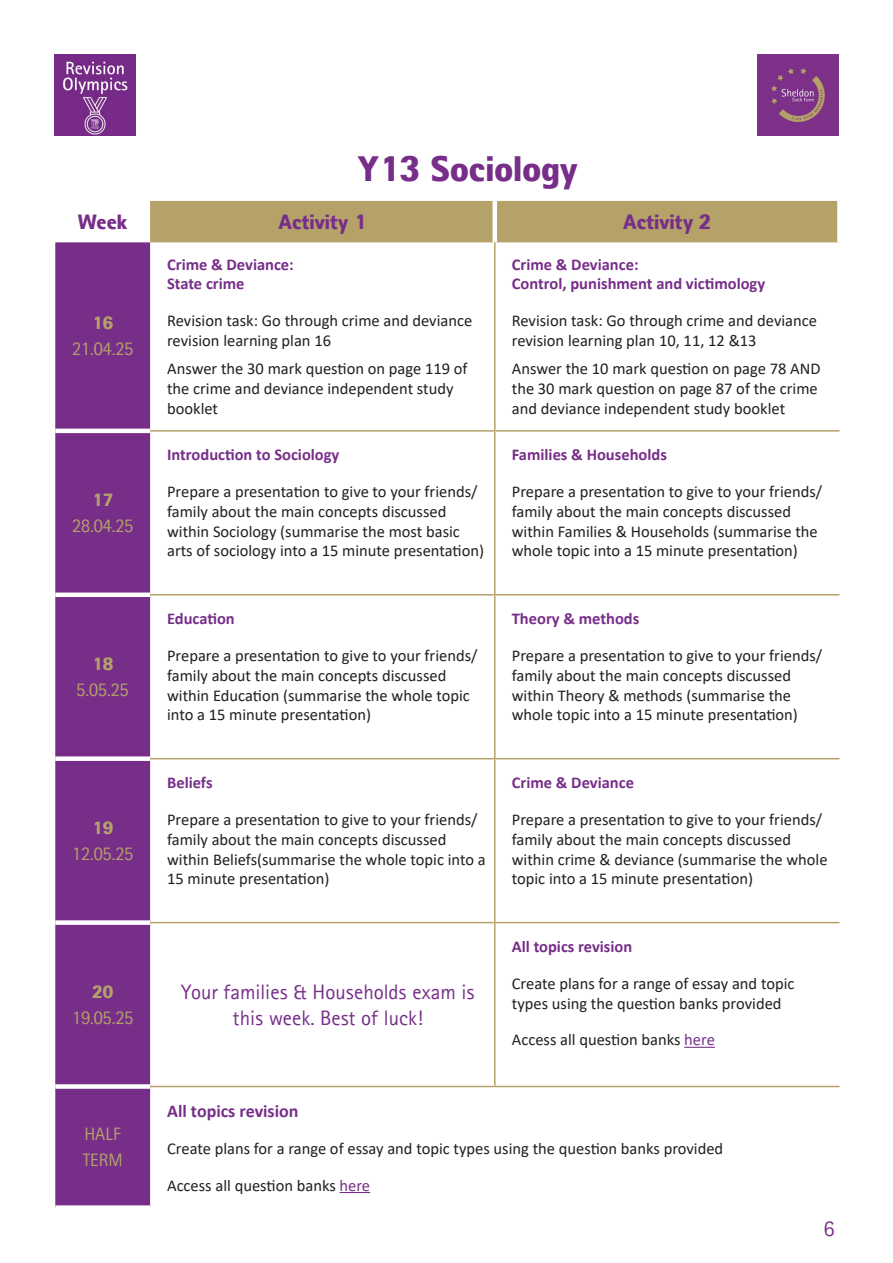
<style>
.page{position:relative;width:893px;height:1263px;background:#fff}
.page>*{position:absolute;margin:0;border:0;box-sizing:border-box;transform-origin:0 0}
.t1{font:900 36px "Rotis II Sans Pro";color:#772e89}
.basic_body{font:21px/25.2px "Rotis II Sans Pro";color:#772e89;text-align:center}
.t2{font:900 21px "Rotis II Sans Pro";color:#772e89}
.t3{font:18px "Rotis II Sans Pro";color:#b5a269}
.basic_body-2{font:700 18px "Calibri";color:#772e89}
.t4{font:900 18px "Rotis II Sans Pro";color:#b5a269}
.basic_body-3{font:16.5px/19.8px "Calibri";color:#231f20}
.basic_body-4{font:700 16.5px "Calibri";color:#772e89}
.s1{color:#772e89}
</style>
<div class="page">
<img style="left:54px;top:54px;width:81px;height:81px">
<img style="left:758px;top:54px;width:81px;height:81px">
<div style="left:150px;top:201px;width:687px;height:41px;background:#b5a269"></div>
<div style="left:55px;top:242px;width:95px;height:963px;background:#772e89"></div>
<hr style="left:493px;top:201px;width:4px;height:41px;background:#fff">
<hr style="left:494px;top:242px;width:2px;height:188px;background:#b5a269">
<hr style="left:494px;top:432px;width:2px;height:162px;background:#b5a269">
<hr style="left:494px;top:595px;width:2px;height:163px;background:#b5a269">
<hr style="left:494px;top:759px;width:2px;height:163px;background:#b5a269">
<hr style="left:494px;top:923px;width:2px;height:163px;background:#b5a269">
<hr style="left:55px;top:429px;width:95px;height:4px;background:#fff">
<div style="left:55px;top:592px;width:95px;height:5px;background:#fff"></div>
<div style="left:55px;top:756px;width:95px;height:5px;background:#fff"></div>
<div style="left:55px;top:920px;width:95px;height:5px;background:#fff"></div>
<div style="left:55px;top:1084px;width:95px;height:5px;background:#fff"></div>
<hr style="left:150px;top:430px;width:345px;height:2px;background:#b5a269">
<hr style="left:495px;top:430px;width:344px;height:2px;background:#b5a269">
<hr style="left:150px;top:594px;width:345px;height:1px;background:#b5a269">
<hr style="left:495px;top:594px;width:344px;height:1px;background:#b5a269">
<hr style="left:150px;top:758px;width:345px;height:1px;background:#b5a269">
<hr style="left:495px;top:758px;width:344px;height:1px;background:#b5a269">
<hr style="left:150px;top:922px;width:345px;height:1px;background:#b5a269">
<hr style="left:495px;top:922px;width:344px;height:1px;background:#b5a269">
<hr style="left:150px;top:1086px;width:345px;height:1px;background:#b5a269">
<hr style="left:495px;top:1086px;width:344px;height:1px;background:#b5a269">
<hr style="left:684px;top:1047px;width:31px;height:1px;background:#772e89">
<hr style="left:340px;top:1192px;width:30px;height:1px;background:#772e89">
<p class="t1" style="left:358px;top:147px;width:221px">Y13 Sociology</p>
<p class="t2" style="left:78px;top:210px;width:51px">Week</p>
<p class="t2" style="left:278px;top:210px;width:90px">Activity 1</p>
<p class="t2" style="left:623px;top:210px;width:90px">Activity 2</p>
<p class="t4" style="left:92px;top:312px;width:23px">16</p>
<p class="t3" style="left:72px;top:339px;width:63px">21.04.25</p>
<p class="t4" style="left:92px;top:490px;width:23px">17</p>
<p class="t3" style="left:72px;top:516px;width:63px">28.04.25</p>
<p class="t4" style="left:92px;top:653px;width:23px">18</p>
<p class="t3" style="left:77px;top:680px;width:54px">5.05.25</p>
<p class="t4" style="left:92px;top:817px;width:23px">19</p>
<p class="t3" style="left:72px;top:844px;width:63px">12.05.25</p>
<p class="t4" style="left:92px;top:981px;width:23px">20</p>
<p class="t3" style="left:72px;top:1008px;width:63px">19.05.25</p>
<p class="t3" style="left:84px;top:1124px;width:38px">HALF</p>
<p class="t3" style="left:83px;top:1150px;width:42px">TERM</p>
<p class="basic_body-4" style="left:167px;top:252px;width:128px">Crime &amp; Deviance:</p>
<p class="basic_body-4" style="left:167px;top:272px;width:79px">State crime</p>
<p class="basic_body-3" style="left:167px;top:310px;width:307px">Revision task: Go through crime and deviance revision learning plan 16</p>
<p class="basic_body-3" style="left:167px;top:358px;width:302px">Answer the 30 mark question on page 119 of the crime and deviance independent study booklet</p>
<p class="basic_body-4" style="left:167px;top:443px;width:174px">Introduction to Sociology</p>
<p class="basic_body-3" style="left:167px;top:481px;width:318px">Prepare a presentation to give to your friends/ family about the main concepts discussed within Sociology (summarise the most basic arts of sociology into a 15 minute presentation)</p>
<p class="basic_body-4" style="left:167px;top:607px;width:69px">Education</p>
<p class="basic_body-3" style="left:167px;top:645px;width:312px">Prepare a presentation to give to your friends/ family about the main concepts discussed within Education (summarise the whole topic into a 15 minute presentation)</p>
<p class="basic_body-4" style="left:167px;top:771px;width:47px">Beliefs</p>
<p class="basic_body-3" style="left:167px;top:809px;width:320px">Prepare a presentation to give to your friends/ family about the main concepts discussed within Beliefs(summarise the whole topic into a 15 minute presentation)</p>
<p class="basic_body" style="left:181px;top:980px;width:296px">Your families &amp; Households exam is this week. Best of luck!</p>
<p class="basic_body-4" style="left:512px;top:252px;width:128px">Crime &amp; Deviance:</p>
<p class="basic_body-4" style="left:512px;top:272px;width:255px">Control, punishment and victimology</p>
<p class="basic_body-3" style="left:512px;top:310px;width:307px">Revision task: Go through crime and deviance revision learning plan 10, 11, 12 &amp;13</p>
<p class="basic_body-3" style="left:512px;top:358px;width:310px">Answer the 10 mark question on page 78 AND the 30 mark question on page 87 of the crime and deviance independent study booklet</p>
<p class="basic_body-4" style="left:512px;top:443px;width:157px">Families &amp; Households</p>
<p class="basic_body-3" style="left:512px;top:481px;width:312px">Prepare a presentation to give to your friends/ family about the main concepts discussed within Families &amp; Households (summarise the whole topic into a 15 minute presentation)</p>
<p class="basic_body-4" style="left:512px;top:607px;width:129px">Theory &amp; methods</p>
<p class="basic_body-3" style="left:512px;top:645px;width:312px">Prepare a presentation to give to your friends/ family about the main concepts discussed within Theory &amp; methods (summarise the whole topic into a 15 minute presentation)</p>
<p class="basic_body-4" style="left:512px;top:771px;width:124px">Crime &amp; Deviance</p>
<p class="basic_body-3" style="left:512px;top:809px;width:317px">Prepare a presentation to give to your friends/ family about the main concepts discussed within crime &amp; deviance (summarise the whole topic into a 15 minute presentation)</p>
<p class="basic_body-4" style="left:512px;top:935px;width:122px">All topics revision</p>
<p class="basic_body-3" style="left:512px;top:973px;width:284px">Create plans for a range of essay and topic types using the question banks provided</p>
<p class="basic_body-3" style="left:512px;top:1029px;width:205px">Access all question banks <span class="s1">here</span></p>
<p class="basic_body-2" style="left:167px;top:1098px;width:133px">All topics revision</p>
<p class="basic_body-3" style="left:167px;top:1138px;width:558px">Create plans for a range of essay and topic types using the question banks provided</p>
<p class="basic_body-3" style="left:167px;top:1175px;width:205px">Access all question banks <span class="s1">here</span></p>
<p class="basic_body" style="left:824px;top:1216px;width:12px">6</p>
</div>
